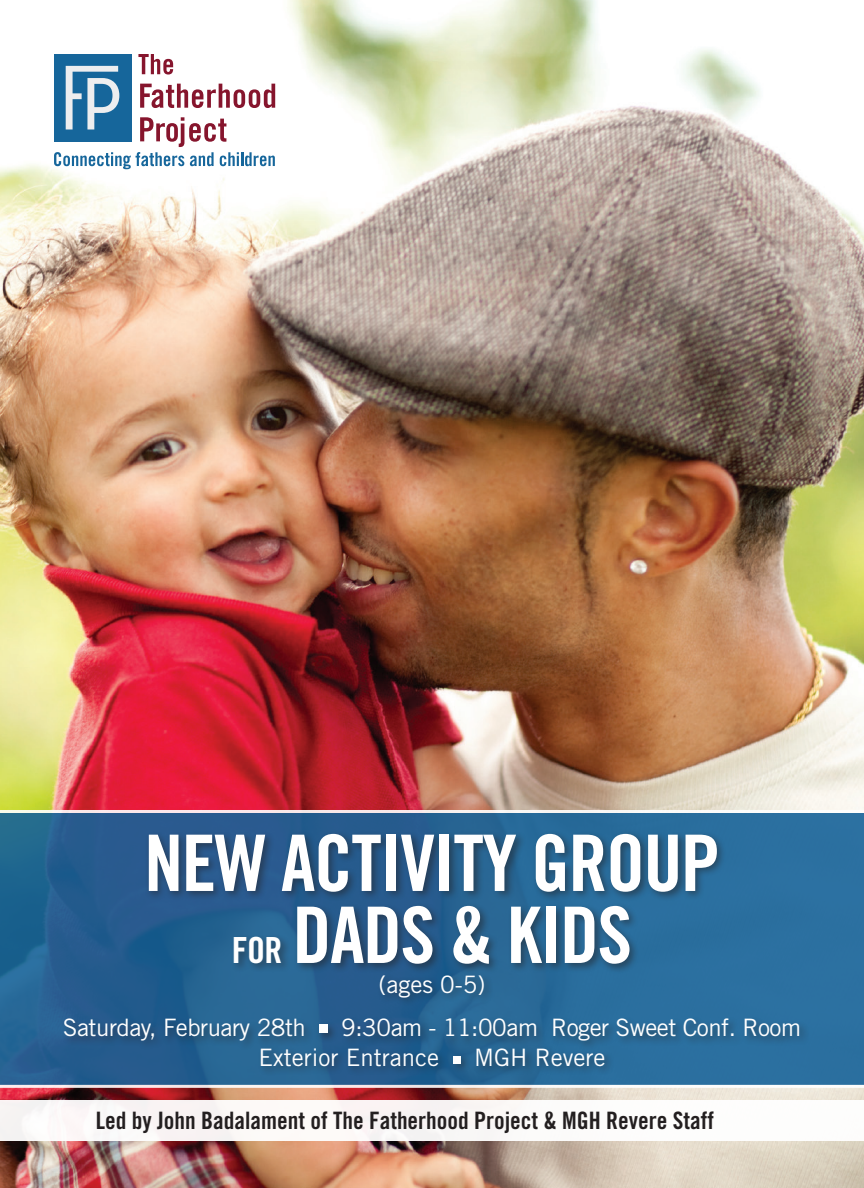
<style>
.page{position:relative;width:864px;height:1188px;background:#fff}
.page>*{position:absolute;margin:0;border:0;box-sizing:border-box;transform-origin:0 0}
.t1{font:78px/72px "Trade Gothic Bold Cond Twenty";letter-spacing:-.02em;color:#fff;text-align:center}
.t2{font:24px/30px "Trade Gothic";letter-spacing:-.02em;color:#fff}
.t3{font:24px "Trade Gothic Bold Cond Twenty";color:#231f20}
.t4{font:24px "Trade Gothic";color:#fff}
.s1{font-size:36px}
</style>
<div class="page">
<img style="left:0;top:0;width:864px;height:1188px">
<svg style="left:0;top:810px;width:864px;height:278px;background:#3a739f"></svg>
<div style="left:0;top:1100px;width:864px;height:41px;background:#fcfaf8"></div>
<div style="left:62px;top:831px;width:747px;height:245px;background:#231f20;opacity:.5"></div>
<div style="left:319px;top:1024px;width:9px;height:9px;background:#fff"></div>
<div style="left:453px;top:1056px;width:8px;height:7px;background:#fff"></div>
<svg style="left:54px;top:54px;width:221px;height:115px"></svg>
<h1 class="t1" style="left:144px;top:827px;width:577px">NEW ACTIVITY GROUP<br><span class="s1">FOR</span> DADS &amp; KIDS</h1>
<p class="t2" style="left:378px;top:969px;width:109px">(ages 0-5)</p>
<p class="t2" style="left:63px;top:1013px;width:244px">Saturday, February 28th</p>
<p class="t2" style="left:259px;top:1013px;width:544px;text-indent:83px">9:30am - 11:00am Roger Sweet Conf. Room<br>Exterior Entrance</p>
<p class="t4" style="left:474px;top:1043px;width:133px">MGH Revere</p>
<p class="t3" style="left:96px;top:1106px;width:620px">Led by John Badalament of The Fatherhood Project &amp; MGH Revere Staff</p>
</div>
